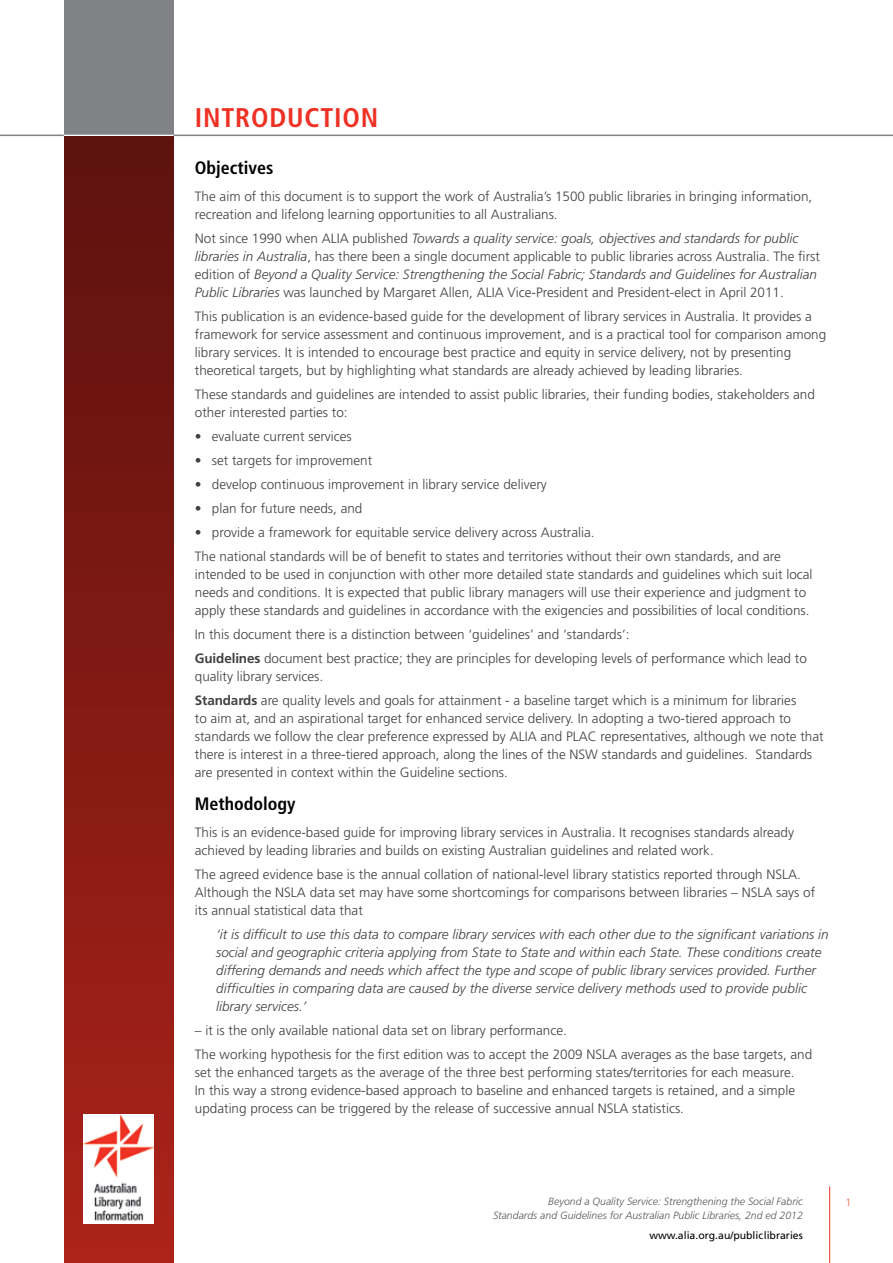
<style>
.page{position:relative;width:893px;height:1263px;background:#fff}
.page>*{position:absolute;margin:0;border:0;box-sizing:border-box;transform-origin:0 0}
.t1{font:700 condensed 27px "Frutiger";letter-spacing:.03em;color:#ee3124}
.t2{font:700 condensed 18px "Frutiger";color:#000}
.t3{font:300 13.5px/18px "Frutiger";color:#414042}
.t4{font:italic 300 13.5px/18px "Frutiger";color:#414042}
.t5{font:italic 300 10.5px/13.5px "Frutiger";color:#58595b;text-align:right}
.t6{font:10.5px "Frutiger";color:#000}
.t7{font:300 10.5px "Frutiger";color:#f26341}
.s1{font-style:italic}
.s2{font-weight:700}
</style>
<div class="page">
<hr style="left:829px;top:1186px;width:1px;height:77px;background:#ee3124">
<hr style="left:0;top:135px;width:893px;height:1px;background:#808285">
<div style="left:64px;top:0;width:109px;height:134px;background:#808285"></div>
<hr style="left:64px;top:135px;width:110px;height:1px;background:#fff">
<div style="left:64px;top:136px;width:109px;height:1127px;background:linear-gradient(to bottom,#5c120e,#ab2219)"></div>
<img style="left:83px;top:1114px;width:70px;height:109px">
<h1 class="t1" style="left:195px;top:101px;width:185px">Introduction</h1>
<h2 class="t2" style="left:195px;top:157px;width:80px">Objectives</h2>
<p class="t3" style="left:195px;top:187px;width:619px">The aim of this document is to support the work of Australia’s 1500 public libraries in bringing information, recreation and lifelong learning opportunities to all Australians.</p>
<p class="t3" style="left:195px;top:229px;width:627px">Not since 1990 when ALIA published <span class="s1">Towards a quality service: goals, objectives and standards for public libraries in Australia</span>, has there been a single document applicable to public libraries across Australia. The first edition of <span class="s1">Beyond a Quality Service: Strengthening the Social Fabric; Standards and Guidelines for Australian Public Libraries</span> was launched by Margaret Allen, ALIA Vice-President and President-elect in April 2011.</p>
<p class="t3" style="left:195px;top:307px;width:633px">This publication is an evidence-based guide for the development of library services in Australia. It provides a framework for service assessment and continuous improvement, and is a practical tool for comparison among library services. It is intended to encourage best practice and equity in service delivery, not by presenting theoretical targets, but by highlighting what standards are already achieved by leading libraries.</p>
<p class="t3" style="left:195px;top:385px;width:621px">These standards and guidelines are intended to assist public libraries, their funding bodies, stakeholders and other interested parties to:</p>
<p class="t3" style="left:195px;top:427px;width:158px">• evaluate current services</p>
<p class="t3" style="left:195px;top:451px;width:179px">• set targets for improvement</p>
<p class="t3" style="left:195px;top:475px;width:354px">• develop continuous improvement in library service delivery</p>
<p class="t3" style="left:195px;top:499px;width:169px">• plan for future needs, and</p>
<p class="t3" style="left:195px;top:520px;width:587px;line-height:24px">• provide a framework for equitable service delivery across Australia.<br>The national standards will be of benefit to states and territories without their own standards, and are</p>
<p class="t3" style="left:195px;top:565px;width:619px">intended to be used in conjunction with other more detailed state standards and guidelines which suit local needs and conditions. It is expected that public library managers will use their experience and judgment to apply these standards and guidelines in accordance with the exigencies and possibilities of local conditions.</p>
<p class="t3" style="left:195px;top:622px;width:613px;line-height:24px">In this document there is a distinction between ‘guidelines’ and ‘standards’:<br><span class="s2">Guidelines</span> document best practice; they are principles for developing levels of performance which lead to</p>
<p class="t3" style="left:195px;top:664px;width:603px;line-height:24px">quality library services.<br><span class="s2">Standards</span> are quality levels and goals for attainment - a baseline target which is a minimum for libraries</p>
<p class="t3" style="left:195px;top:709px;width:630px">to aim at, and an aspirational target for enhanced service delivery. In adopting a two-tiered approach to standards we follow the clear preference expressed by ALIA and PLAC representatives, although we note that there is interest in a three-tiered approach, along the lines of the NSW standards and guidelines. Standards are presented in context within the Guideline sections.</p>
<h2 class="t2" style="left:195px;top:793px;width:102px">Methodology</h2>
<p class="t3" style="left:195px;top:823px;width:601px">This is an evidence-based guide for improving library services in Australia. It recognises standards already achieved by leading libraries and builds on existing Australian guidelines and related work.</p>
<p class="t3" style="left:195px;top:865px;width:622px">The agreed evidence base is the annual collation of national-level library statistics reported through NSLA.<br>Although the NSLA data set may have some shortcomings for comparisons between libraries – NSLA says of its annual statistical data that</p>
<p class="t4" style="left:216px;top:925px;width:614px">‘it is difficult to use this data to compare library services with each other due to the significant variations in social and geographic criteria applying from State to State and within each State. These conditions create differing demands and needs which affect the type and scope of public library services provided. Further difficulties in comparing data are caused by the diverse service delivery methods used to provide public library services.’</p>
<p class="t3" style="left:195px;top:1018px;width:619px;line-height:24px">– it is the only available national data set on library performance.<br>The working hypothesis for the first edition was to accept the 2009 NSLA averages as the base targets, and</p>
<p class="t3" style="left:195px;top:1063px;width:602px;text-align:justify">set the enhanced targets as the average of the three best performing states/territories for each measure.<br>In this way a strong evidence-based approach to baseline and enhanced targets is retained, and a simple updating process can be triggered by the release of successive annual NSLA statistics.</p>
<p class="t5" style="left:493px;top:1195px;width:311px">Beyond a Quality Service: Strengthening the Social Fabric<br>Standards and Guidelines for Australian Public Libraries, 2nd ed 2012</p>
<p class="t6" style="left:649px;top:1229px;width:155px">www.alia.org.au/publiclibraries</p>
<p class="t7" style="left:845px;top:1196px;width:7px">1</p>
</div>
